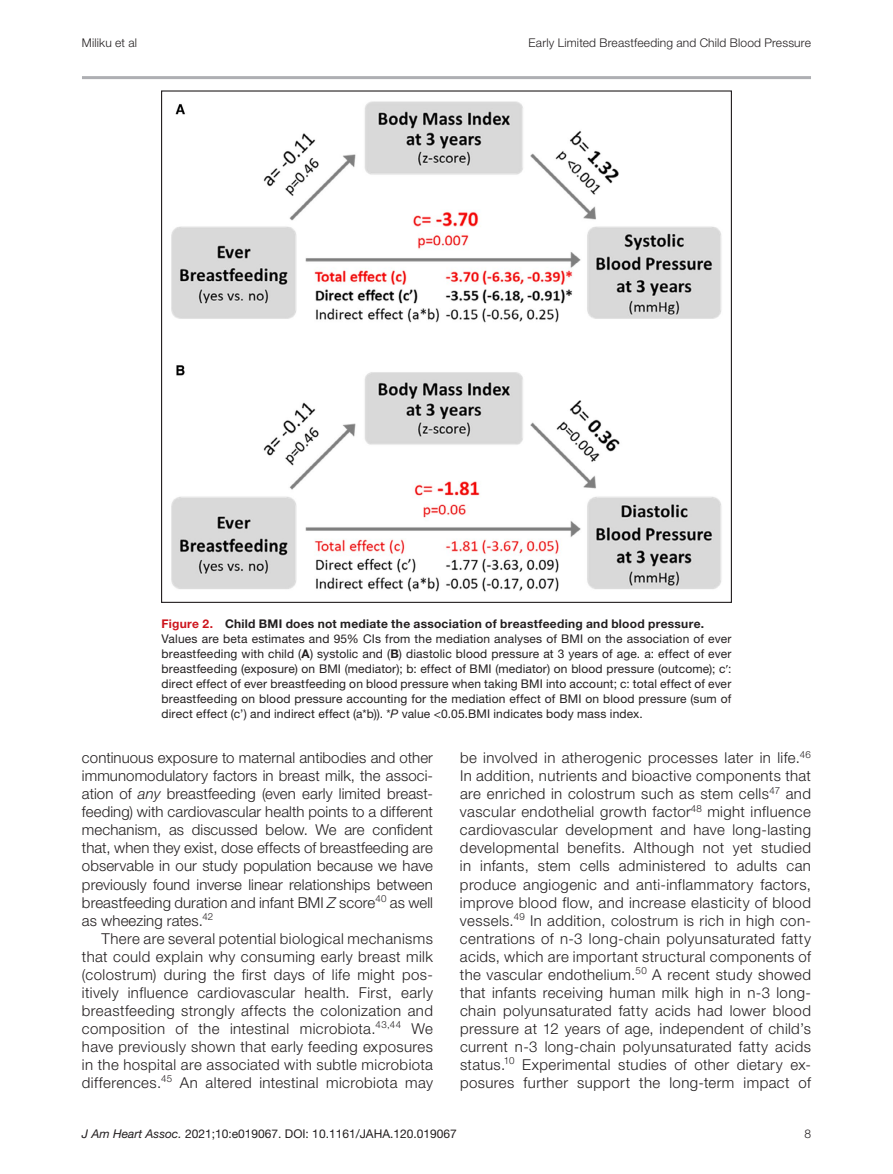
<style>
.page{position:relative;width:893px;height:1174px;background:#fff}
.page>*{position:absolute;margin:0;border:0;box-sizing:border-box;transform-origin:0 0}
.t1{font:300 15px/18px "Helvetica Neue LT Std";letter-spacing:.025em;color:#231f20;text-align:justify}
.t2{font:12px/15px "Helvetica Neue LT Std";letter-spacing:.015em;color:#231f20}
.t3{font:300 12px "Helvetica Neue LT Std";letter-spacing:.015em;color:#231f20}
.s1{font-weight:700;color:#cd151d}
.s2{font-weight:700}
.s3{font-family:"Times New Roman"}
.s4{font-style:italic}
</style>
<div class="page">
<img style="left:171px;top:101px;width:551px;height:491px">
<hr style="left:82px;top:76px;width:729px;height:3px;background:#aeafb3">
<p class="t3" style="left:82px;top:35px;width:57px">Miliku et al</p>
<p class="t3" style="left:529px;top:35px;width:284px">Early Limited Breastfeeding and Child Blood Pressure</p>
<p class="t2" style="left:162px;top:616px;width:571px"><span class="s1">Figure 2.</span> <span class="s2">Child BMI does not mediate the association of breastfeeding and blood pressure.<br></span>Values are beta estimates and 95% CIs from the mediation analyses of BMI on the association of ever breastfeeding with child (<span class="s2">A</span>) systolic and (<span class="s2">B</span>) diastolic blood pressure at 3 years of age. a: effect of ever breastfeeding (exposure) on BMI (mediator); b: effect of BMI (mediator) on blood pressure (outcome); c<span class="s3">′</span>: direct effect of ever breastfeeding on blood pressure when taking BMI into account; c: total effect of ever breastfeeding on blood pressure accounting for the mediation effect of BMI on blood pressure (sum of direct effect (c’) and indirect effect (a*b)). *<span class="s4">P</span> value &lt;0.05.BMI indicates body mass index.</p>
<p class="t1" style="left:82px;top:749px;width:353px">continuous exposure to maternal antibodies and other immunomodulatory factors in breast milk, the associ&shy;ation of <span class="s4">any</span> breastfeeding (even early limited breast&shy;feeding) with cardiovascular health points to a different mechanism, as discussed below. We are confident that, when they exist, dose effects of breastfeeding are observable in our study population because we have previously found inverse linear relationships between breastfeeding duration and infant BMI <span class="s4">Z</span> score<sup>40</sup> as well as wheezing rates.<sup>42</sup></p>
<p class="t1" style="left:82px;top:929px;width:353px;text-indent:20px">There are several potential biological mechanisms that could explain why consuming early breast milk (colostrum) during the first days of life might pos&shy;itively influence cardiovascular health. First, early breastfeeding strongly affects the colonization and composition of the intestinal microbiota.<sup>43,44</sup> We have previously shown that early feeding exposures in the hospital are associated with subtle microbiota differences.<sup>45</sup> An altered intestinal microbiota may</p>
<p class="t1" style="left:460px;top:749px;width:353px">be involved in atherogenic processes later in life.<sup>46<br></sup>In addition, nutrients and bioactive components that are enriched in colostrum such as stem cells<sup>47</sup> and vascular endothelial growth factor<sup>48</sup> might influence cardiovascular development and have long-lasting developmental benefits. Although not yet studied in infants, stem cells administered to adults can produce angiogenic and anti-inflammatory factors, improve blood flow, and increase elasticity of blood vessels.<sup>49</sup> In addition, colostrum is rich in high con&shy;centrations of n-3 long-chain polyunsaturated fatty acids, which are important structural components of the vascular endothelium.<sup>50</sup> A recent study showed that infants receiving human milk high in n-3 long&shy;chain polyunsaturated fatty acids had lower blood pressure at 12 years of age, independent of child’s current n-3 long-chain polyunsaturated fatty acids status.<sup>10</sup> Experimental studies of other dietary ex&shy;posures further support the long-term impact of</p>
<p class="t2" style="left:82px;top:1126px;width:376px"><span class="s4">J Am Heart Assoc.</span> 2021;10:e019067. DOI: 10.1161/JAHA.120.019067</p>
<p class="t3" style="left:804px;top:1126px;width:8px">8</p>
</div>
